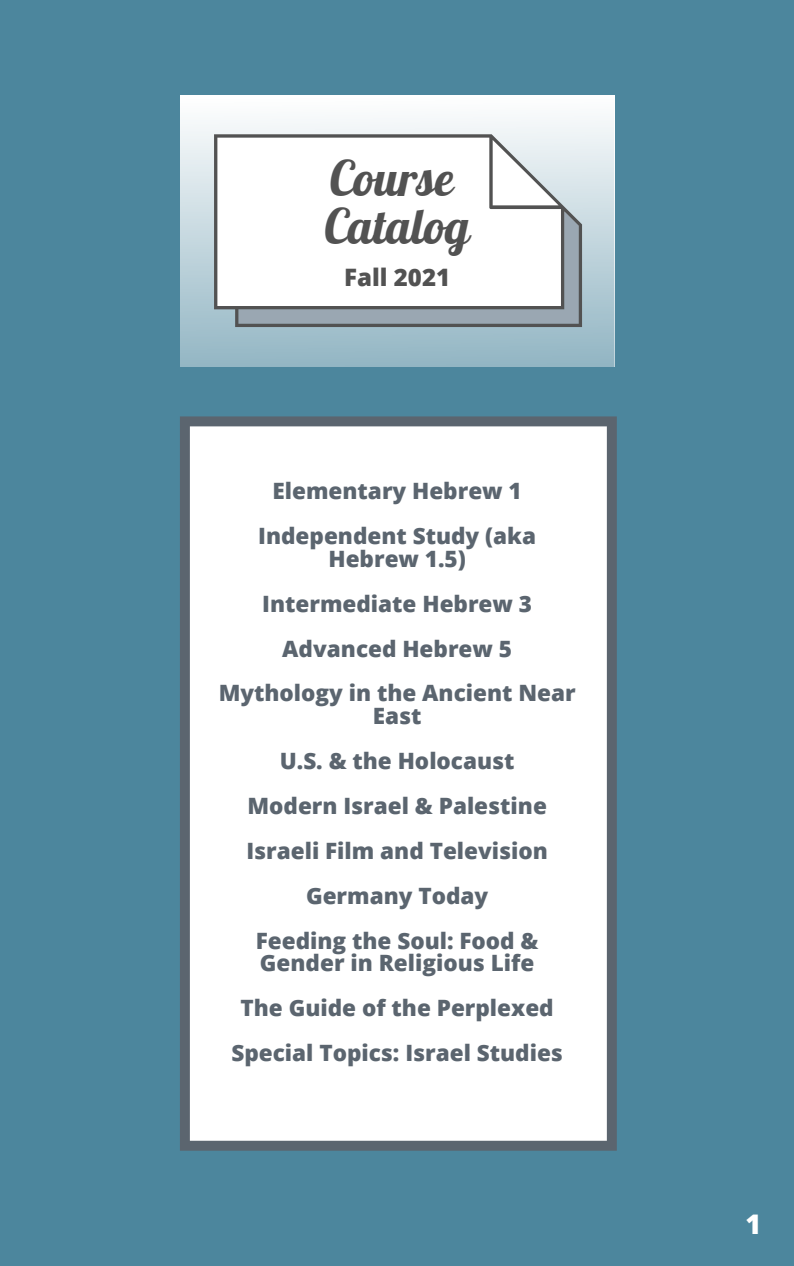
<style>
.page{position:relative;width:794px;height:1266px;background:#fff}
.page>*{position:absolute;margin:0;border:0;box-sizing:border-box;transform-origin:0 0}
.t1{font:48px "Lobster";color:#525252}
.t2{font:800 27px "Open Sans";color:#fff}
.t3{font:800 24px "Open Sans";color:#525252}
.t4{font:800 22.5px/22.4px "Open Sans";color:#5b656f;text-align:center}
</style>
<div class="page">
<div style="left:0;top:0;width:793px;height:1266px;background:#4c869d"></div>
<svg style="left:180px;top:416px;width:436px;height:734px;background:#f3f3f4"></svg>
<div style="left:180px;top:95px;width:434px;height:272px;background:linear-gradient(to bottom,#fff,#92b5c3)"></div>
<svg style="left:214px;top:134px;width:367px;height:193px;background:#e7e9ea"></svg>
<p class="t1" style="left:330px;top:148px;width:126px">Course</p>
<p class="t1" style="left:324px;top:196px;width:147px">Catalog</p>
<p class="t3" style="left:344px;top:261px;width:107px">Fall 2021</p>
<p class="t4" style="left:272px;top:479px;width:250px">Elementary Hebrew 1</p>
<p class="t4" style="left:258px;top:524px;width:279px">Independent Study (aka<br>Hebrew 1.5)</p>
<p class="t4" style="left:262px;top:592px;width:271px">Intermediate Hebrew 3</p>
<p class="t4" style="left:282px;top:636px;width:231px">Advanced Hebrew 5</p>
<p class="t4" style="left:218px;top:681px;width:358px">Mythology in the Ancient Near<br>East</p>
<p class="t4" style="left:279px;top:749px;width:236px">U.S. &amp; the Holocaust</p>
<p class="t4" style="left:247px;top:794px;width:301px">Modern Israel &amp; Palestine</p>
<p class="t4" style="left:246px;top:838px;width:303px">Israeli Film and Television</p>
<p class="t4" style="left:306px;top:883px;width:184px">Germany Today</p>
<p class="t4" style="left:256px;top:928px;width:284px;text-align:left">Feeding the Soul: Food &amp;<br>Gender in Religious Life</p>
<p class="t4" style="left:240px;top:996px;width:314px">The Guide of the Perplexed</p>
<p class="t4" style="left:231px;top:1041px;width:333px">Special Topics: Israel Studies</p>
<p class="t2" style="left:745px;top:1205px;width:17px">1</p>
</div>
